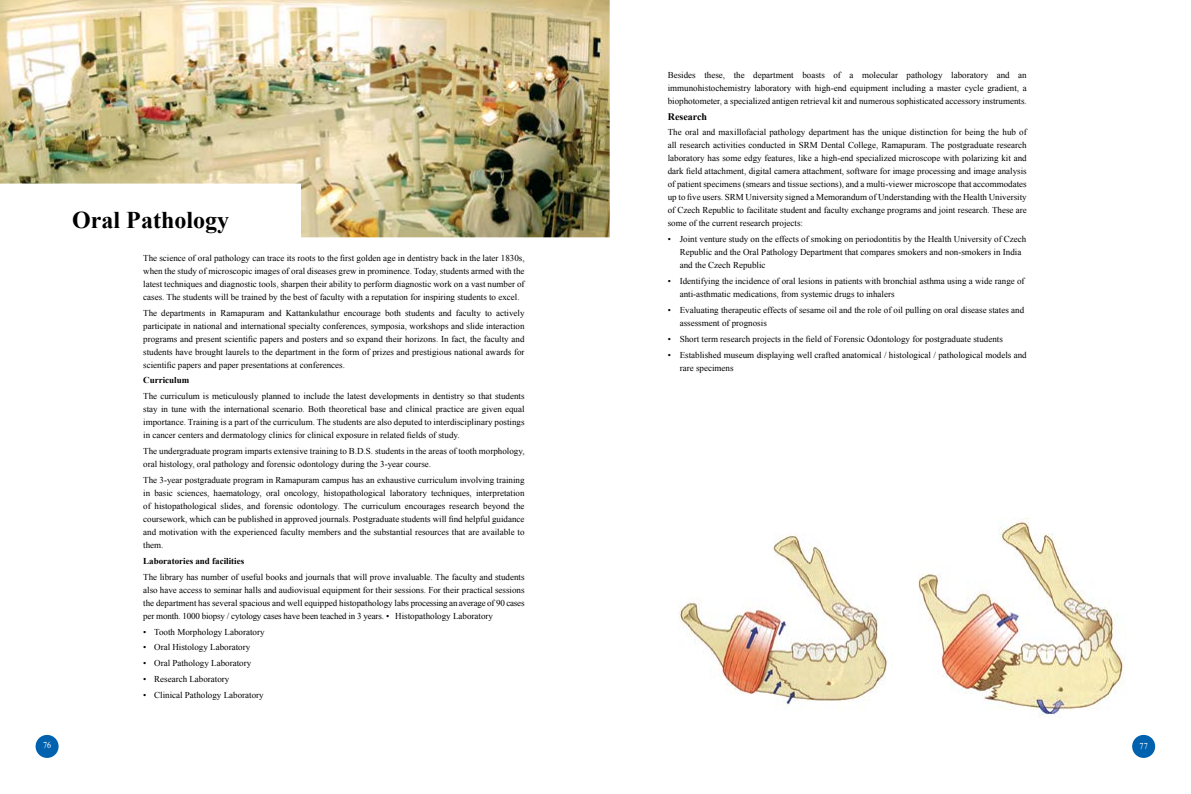
<style>
.page{position:relative;width:1191px;height:794px;background:#fff}
.page>*{position:absolute;margin:0;border:0;box-sizing:border-box;transform-origin:0 0}
.t1{font:700 24px "Times New Roman";color:#000}
.t2{font:700 10px "Times New Roman";color:#000}
.t3{font:9px/13px "Times New Roman";color:#000;text-align:justify}
.t4{font:700 9px "Times New Roman";color:#000}
.t5{font:9px "Times New Roman";color:#fff;scale:.9 1}
</style>
<div class="page">
<img style="left:0;top:0;width:609px;height:237px">
<img style="left:679px;top:517px;width:445px;height:201px">
<div style="left:1132px;top:735px;width:23px;height:23px;background:#0061af;border-radius:50%"></div>
<div style="left:36px;top:735px;width:23px;height:23px;background:#0061af;border-radius:50%"></div>
<h1 class="t1" style="left:72px;top:203px;width:158px">Oral Pathology</h1>
<p class="t3" style="left:143px;top:251px;width:383px">The science of oral pathology can trace its roots to the first golden age in dentistry back in the later 1830s, when the study of microscopic images of oral diseases grew in prominence. Today, students armed with the latest techniques and diagnostic tools, sharpen their ability to perform diagnostic work on a vast number of cases. The students will be trained by the best of faculty with a reputation for inspiring students to excel.</p>
<p class="t3" style="left:143px;top:306px;width:383px">The departments in Ramapuram and Kattankulathur encourage both students and faculty to actively participate in national and international specialty conferences, symposia, workshops and slide interaction programs and present scientific papers and posters and so expand their horizons. In fact, the faculty and students have brought laurels to the department in the form of prizes and prestigious national awards for scientific papers and paper presentations at conferences.</p>
<p class="t4" style="left:143px;top:374px;width:47px">Curriculum</p>
<p class="t3" style="left:143px;top:389px;width:383px">The curriculum is meticulously planned to include the latest developments in dentistry so that students stay in tune with the international scenario. Both theoretical base and clinical practice are given equal importance. Training is a part of the curriculum. The students are also deputed to interdisciplinary postings in cancer centers and dermatology clinics for clinical exposure in related fields of study.</p>
<p class="t3" style="left:143px;top:444px;width:383px">The undergraduate program imparts extensive training to B.D.S. students in the areas of tooth morphology, oral histology, oral pathology and forensic odontology during the 3-year course.</p>
<p class="t3" style="left:143px;top:473px;width:383px">The 3-year postgraduate program in Ramapuram campus has an exhaustive curriculum involving training in basic sciences, haematology, oral oncology, histopathological laboratory techniques, interpretation of histopathological slides, and forensic odontology. The curriculum encourages research beyond the coursework, which can be published in approved journals. Postgraduate students will find helpful guidance and motivation with the experienced faculty members and the substantial resources that are available to them.</p>
<p class="t4" style="left:143px;top:554px;width:102px">Laboratories and facilities</p>
<p class="t3" style="left:143px;top:570px;width:383px">The library has number of useful books and journals that will prove invaluable. The faculty and students also have access to seminar halls and audiovisual equipment for their sessions. For their practical sessions the department has several spacious and well equipped histopathology labs processing an average of 90 cases per month. 1000 biopsy / cytology cases have been teached in 3 years. • Histopathology Laboratory</p>
<p class="t3" style="left:143px;top:624px;width:123px">• Tooth Morphology Laboratory</p>
<p class="t3" style="left:143px;top:640px;width:108px">• Oral Histology Laboratory</p>
<p class="t3" style="left:143px;top:656px;width:109px">• Oral Pathology Laboratory</p>
<p class="t3" style="left:143px;top:672px;width:88px">• Research Laboratory</p>
<p class="t3" style="left:143px;top:688px;width:122px">• Clinical Pathology Laboratory</p>
<p class="t3" style="left:668px;top:68px;width:360px">Besides these, the department boasts of a molecular pathology laboratory and an immunohistochemistry laboratory with high-end equipment including a master cycle gradient, a biophotometer, a specialized antigen retrieval kit and numerous sophisticated accessory instruments.</p>
<p class="t2" style="left:668px;top:109px;width:41px">Research</p>
<p class="t3" style="left:668px;top:126px;width:360px">The oral and maxillofacial pathology department has the unique distinction for being the hub of all research activities conducted in SRM Dental College, Ramapuram. The postgraduate research laboratory has some edgy features, like a high-end specialized microscope with polarizing kit and dark field attachment, digital camera attachment, software for image processing and image analysis of patient specimens (smears and tissue sections), and a multi-viewer microscope that accommodates up to five users. SRM University signed a Memorandum of Understanding with the Health University of Czech Republic to facilitate student and faculty exchange programs and joint research. These are some of the current research projects:</p>
<p class="t3" style="left:680px;top:232px;width:348px;text-align:left;text-indent:-12px">• Joint venture study on the effects of smoking on periodontitis by the Health University of Czech<br>Republic and the Oral Pathology Department that compares smokers and non-smokers in India and the Czech Republic</p>
<p class="t3" style="left:680px;top:274px;width:346px;text-indent:-12px">• Identifying the incidence of oral lesions in patients with bronchial asthma using a wide range of anti-asthmatic medications, from systemic drugs to inhalers</p>
<p class="t3" style="left:680px;top:303px;width:346px;text-indent:-12px">• Evaluating therapeutic effects of sesame oil and the role of oil pulling on oral disease states and assessment of prognosis</p>
<p class="t3" style="left:668px;top:332px;width:336px">• Short term research projects in the field of Forensic Odontology for postgraduate students</p>
<p class="t3" style="left:680px;top:348px;width:348px;text-indent:-12px">• Established museum displaying well crafted anatomical / histological / pathological models and rare specimens</p>
<p class="t5" style="left:43px;top:738px;width:11px">76</p>
<p class="t5" style="left:1139px;top:739px;width:11px">77</p>
</div>
